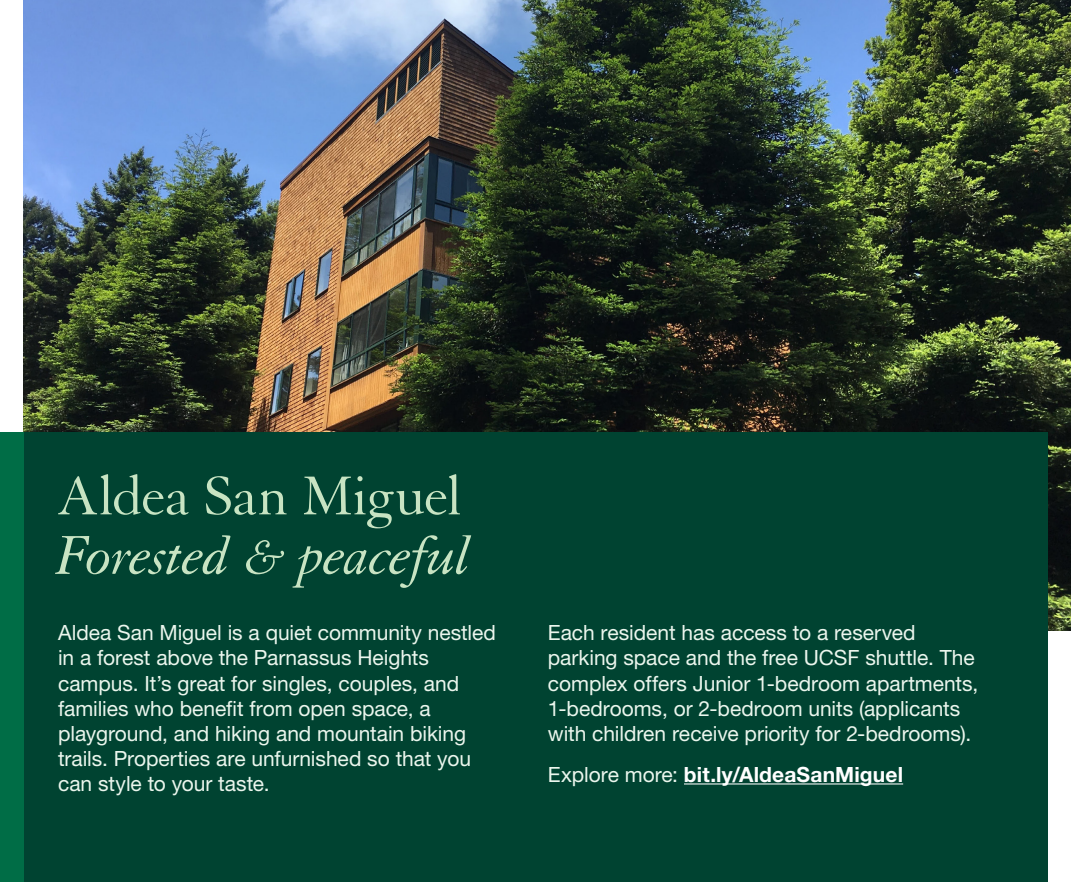
<style>
.page{position:relative;width:1071px;height:882px;background:#fff}
.page>*{position:absolute;margin:0;border:0;box-sizing:border-box;transform-origin:0 0}
.t1{font:italic 59.5px/59.5px "Granjon LT Std";letter-spacing:-.015em;color:#c8e4c3}
.body{font:21px/25.2px "Helvetica Neue LT Std";letter-spacing:-.005em;color:#ebf6ed}
.body-2{font:700 21px "Helvetica Neue LT Std";letter-spacing:.005em;color:#fff}
.s1{font-style:normal}
.s2{font-weight:400;color:#ebf6ed}
</style>
<div class="page">
<img style="left:24px;top:0;width:1047px;height:617px">
<div style="left:0;top:433px;width:1047px;height:449px;background:#004331"></div>
<hr style="left:684px;top:783px;width:219px;height:2px;background:#fff">
<div style="left:0;top:433px;width:24px;height:449px;background:#006d46"></div>
<p class="t1" style="left:56px;top:468px;width:417px"><span class="s1">Aldea San Miguel<br></span>Forested &amp; peaceful</p>
<p class="body" style="left:58px;top:620px;width:439px">Aldea San Miguel is a quiet community nestled in a forest above the Parnassus Heights campus. It’s great for singles, couples, and families who benefit from open space, a playground, and hiking and mountain biking trails. Properties are unfurnished so that you can style to your taste.</p>
<p class="body" style="left:548px;top:620px;width:432px">Each resident has access to a reserved parking space and the free UCSF shuttle. The complex offers Junior 1-bedroom apartments, 1-bedrooms, or 2-bedroom units (applicants with children receive priority for 2-bedrooms).</p>
<p class="body-2" style="left:548px;top:761px;width:357px"><span class="s2">Explore more:</span> bit.ly/AldeaSanMiguel</p>
</div>
